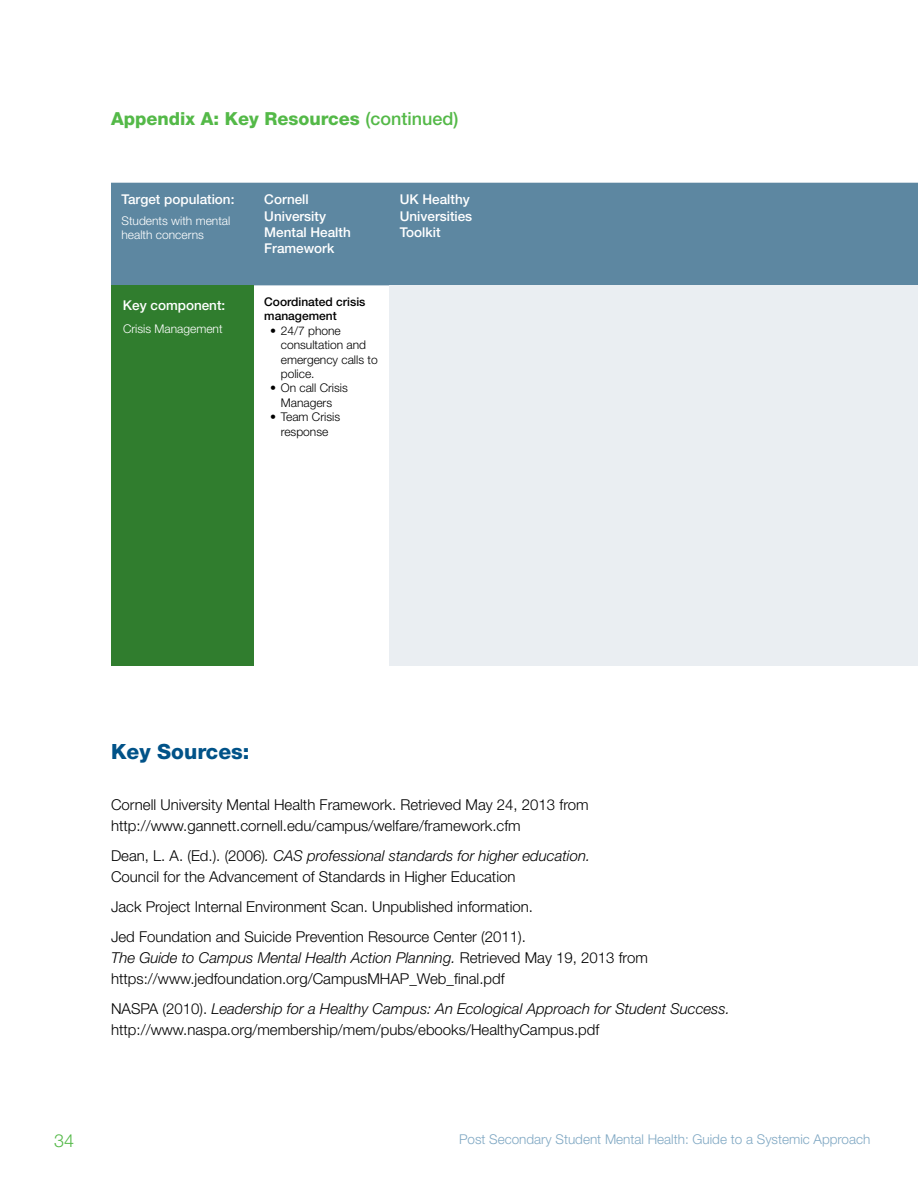
<style>
.page{position:relative;width:918px;height:1188px;background:#fff}
.page>*{position:absolute;margin:0;border:0;box-sizing:border-box;transform-origin:0 0}
.t1{font:800 21px "Helvetica Neue LT Std";color:#005288}
.t2{font:800 18px "Helvetica Neue LT Std";color:#54b948}
.t3{font:300 18px "Helvetica Neue LT Std";color:#54b948}
.t4{font:300 15px/21px "Helvetica Neue LT Std";color:#000}
.t5{font:500 13.5px/16.2px "Helvetica Neue LT Std";color:#fff}
.t6{font:300 13.5px "Helvetica Neue LT Std";color:#80a8c3}
.t7{font:300 12px/14.4px "Helvetica Neue LT Std";color:#000;text-align:center}
.t8{font:300 12px/14.4px "Helvetica Neue LT Std";color:#fff}
.t9{font:500 12px/14.4px "Helvetica Neue LT Std";color:#000}
.s1{font-weight:500}
.s2{font-style:italic}
</style>
<div class="page">
<div style="left:111px;top:183px;width:807px;height:102px;background:#5d87a1"></div>
<div style="left:111px;top:285px;width:143px;height:381px;background:#307d2e"></div>
<div style="left:389px;top:285px;width:529px;height:381px;background:#eaeef2"></div>
<p class="t2" style="left:111px;top:108px;width:349px">Appendix A: Key Resources <span class="s1">(continued)</span></p>
<p class="t5" style="left:122px;top:191px;width:114px">Target population:</p>
<p class="t8" style="left:122px;top:213px;width:110px">Students with mental health concerns</p>
<p class="t5" style="left:123px;top:297px;width:104px">Key component:</p>
<p class="t8" style="left:123px;top:322px;width:101px">Crisis Management</p>
<p class="t5" style="left:264px;top:191px;width:88px">Cornell<br>University<br>Mental Health<br>Framework</p>
<p class="t5" style="left:400px;top:191px;width:74px">UK Healthy<br>Universities<br>Toolkit</p>
<p class="t9" style="left:264px;top:294px;width:103px">Coordinated crisis management</p>
<p class="t7" style="left:281px;top:323px;width:98px;text-align:left;text-indent:-10px">• 24/7 phone consultation and emergency calls to police.</p>
<p class="t7" style="left:270px;top:381px;width:79px">• On call Crisis<br>Managers</p>
<p class="t7" style="left:270px;top:409px;width:71px">• Team Crisis response</p>
<h1 class="t1" style="left:111px;top:739px;width:140px">Key Sources:</h1>
<p class="t4" style="left:111px;top:794px;width:479px">Cornell University Mental Health Framework. Retrieved May 24, 2013 from http://www.gannett.cornell.edu/campus/welfare/framework.cfm</p>
<p class="t4" style="left:111px;top:845px;width:481px">Dean, L. A. (Ed.). (2006)<span class="s2">. CAS professional standards for higher education.<br></span>Council for the Advancement of Standards in Higher Education</p>
<p class="t4" style="left:111px;top:891px;width:424px;line-height:30px">Jack Project Internal Environment Scan. Unpublished information.<br>Jed Foundation and Suicide Prevention Resource Center (2011).</p>
<p class="t4" style="left:111px;top:947px;width:538px"><span class="s2">The Guide to Campus Mental Health Action Planning.</span> Retrieved May 19, 2013 from https://www.jedfoundation.org/CampusMHAP_Web_final.pdf</p>
<p class="t4" style="left:111px;top:998px;width:620px">NASPA (2010). <span class="s2">Leadership for a Healthy Campus: An Ecological Approach for Student Success. </span>http://www.naspa.org/membership/mem/pubs/ebooks/HealthyCampus.pdf</p>
<p class="t3" style="left:54px;top:1129px;width:22px">34</p>
<p class="t6" style="left:459px;top:1131px;width:413px">Post Secondary Student Mental Health: Guide to a Systemic Approach</p>
</div>
